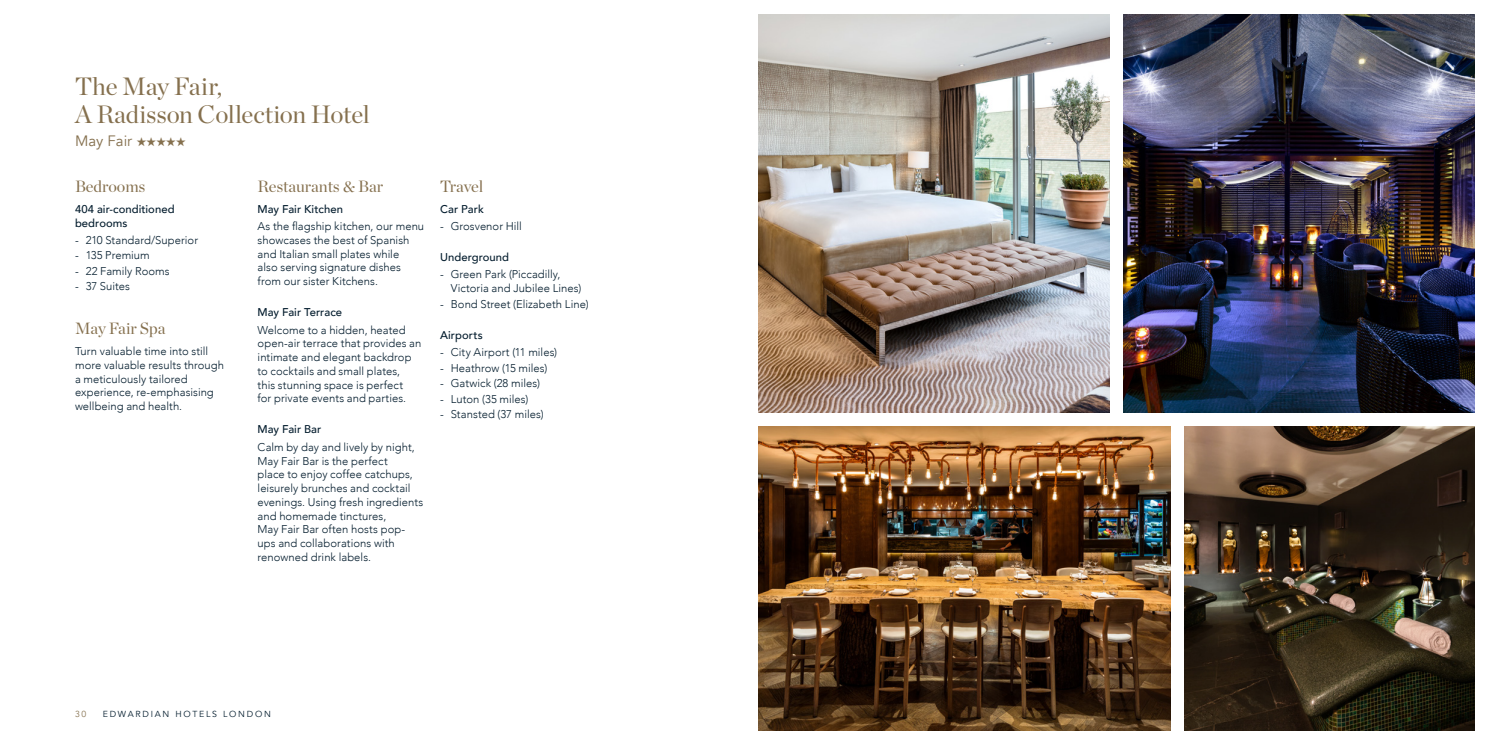
<style>
.page{position:relative;width:1489px;height:745px;background:#fff}
.page>*{position:absolute;margin:0;border:0;box-sizing:border-box;transform-origin:0 0}
.t1{font:25px/27.5px "Chronicle Display";letter-spacing:-.005em;color:#85704e}
.t2{font:16.25px "Chronicle Display";color:#85704e}
.t3{font:15px "Avenir";color:#85704e}
.t4{font:300 11.25px/13.8px "Avenir";letter-spacing:.005em;color:#031c2d}
.t5{font:500 11.25px/13.8px "Avenir";letter-spacing:.005em;color:#031c2d}
.t6{font:8.75px "Avenir";letter-spacing:.2em;color:#031c2d}
.t7{font:8.75px "Avenir";color:#85704e}
</style>
<div class="page">
<img style="left:758px;top:426px;width:412px;height:304px">
<img style="left:1184px;top:426px;width:290px;height:303px">
<img style="left:1123px;top:14px;width:351px;height:398px">
<img style="left:758px;top:14px;width:351px;height:398px">
<h1 class="t1" style="left:75px;top:71px;width:296px">The May Fair,<br>A Radisson Collection Hotel</h1>
<h3 class="t3" style="left:75px;top:132px;width:112px">May Fair ★★★★★</h3>
<h2 class="t2" style="left:75px;top:174px;width:72px">Bedrooms</h2>
<p class="t5" style="left:75px;top:201px;width:101px">404 air-conditioned bedrooms</p>
<p class="t4" style="left:75px;top:233px;width:125px">- 210 Standard/Superior</p>
<p class="t4" style="left:75px;top:248px;width:76px">- 135 Premium</p>
<p class="t4" style="left:75px;top:264px;width:96px">- 22 Family Rooms</p>
<p class="t4" style="left:75px;top:279px;width:57px">- 37 Suites</p>
<h2 class="t2" style="left:75px;top:316px;width:92px">May Fair Spa</h2>
<p class="t4" style="left:75px;top:344px;width:150px">Turn valuable time into still more valuable results through a meticulously tailored experience, re-emphasising wellbeing and health.</p>
<h2 class="t2" style="left:257px;top:174px;width:127px">Restaurants &amp; Bar</h2>
<p class="t5" style="left:257px;top:201px;width:87px">May Fair Kitchen</p>
<p class="t4" style="left:257px;top:219px;width:168px">As the flagship kitchen, our menu showcases the best of Spanish and Italian small plates while<br>also serving signature dishes from our sister Kitchens.</p>
<p class="t5" style="left:257px;top:304px;width:86px">May Fair Terrace</p>
<p class="t4" style="left:257px;top:322px;width:165px">Welcome to a hidden, heated open-air terrace that provides an intimate and elegant backdrop to cocktails and small plates,<br>this stunning space is perfect<br>for private events and parties.</p>
<p class="t5" style="left:257px;top:422px;width:65px">May Fair Bar</p>
<p class="t4" style="left:257px;top:439px;width:167px">Calm by day and lively by night,<br>May Fair Bar is the perfect<br>place to enjoy coffee catchups, leisurely brunches and cocktail evenings. Using fresh ingredients and homemade tinctures,<br>May Fair Bar often hosts pop&shy;ups and collaborations with renowned drink labels.</p>
<h2 class="t2" style="left:440px;top:174px;width:45px">Travel</h2>
<p class="t5" style="left:440px;top:201px;width:45px">Car Park</p>
<p class="t4" style="left:440px;top:219px;width:83px">- Grosvenor Hill</p>
<p class="t5" style="left:440px;top:249px;width:70px">Underground</p>
<p class="t4" style="left:451px;top:267px;width:132px;text-indent:-11px">- Green Park (Piccadilly,<br>Victoria and Jubilee Lines)</p>
<p class="t4" style="left:440px;top:297px;width:150px">- Bond Street (Elizabeth Line)</p>
<p class="t5" style="left:440px;top:327px;width:44px">Airports</p>
<p class="t4" style="left:440px;top:345px;width:118px">- City Airport (11 miles)</p>
<p class="t4" style="left:440px;top:361px;width:109px">- Heathrow (15 miles)</p>
<p class="t4" style="left:440px;top:376px;width:101px">- Gatwick (28 miles)</p>
<p class="t4" style="left:440px;top:392px;width:90px">- Luton (35 miles)</p>
<p class="t4" style="left:440px;top:407px;width:105px">- Stansted (37 miles)</p>
<p class="t7" style="left:75px;top:708px;width:13px">30</p>
<p class="t6" style="left:103px;top:708px;width:170px">EDWARDIAN HOTELS LONDON</p>
</div>
